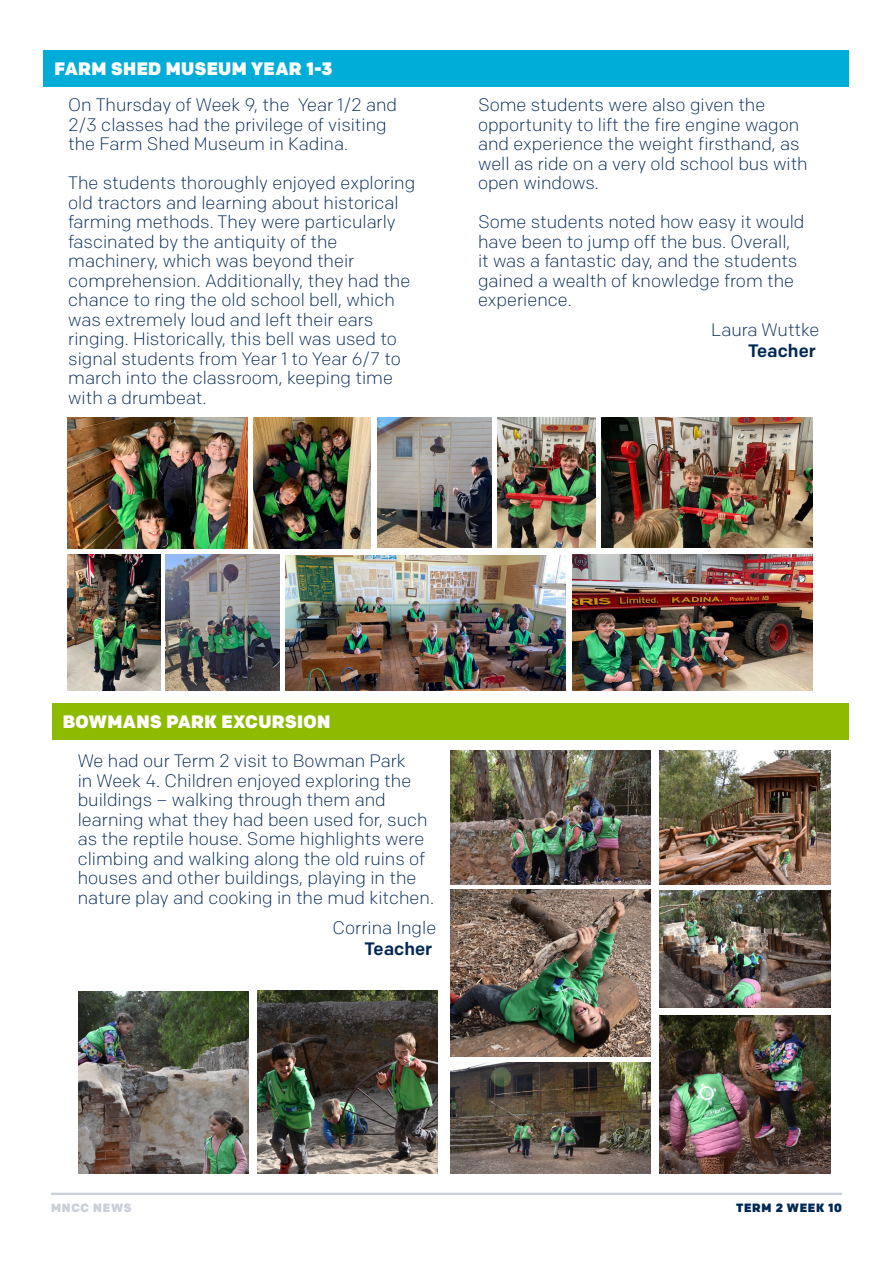
<style>
.page{position:relative;width:893px;height:1263px;background:#fff}
.page>*{position:absolute;margin:0;border:0;box-sizing:border-box;transform-origin:0 0}
.MNCC_Body_Text{font:300 18px/19.5px "Colfax";color:#002855}
.t1{font:900 18px "Colfax";letter-spacing:.02em;color:#fff}
.t2{font:900 12px "Colfax";letter-spacing:.06em;color:#002855}
.t3{font:900 12px "Colfax";letter-spacing:.06em;color:#cacfdb}
.s1{font-weight:500}
</style>
<div class="page">
<hr style="left:51px;top:1193px;width:791px;height:2px;background:#cacfdb">
<div style="left:44px;top:51px;width:805px;height:36px;background:#00add8"></div>
<div style="left:52px;top:704px;width:797px;height:36px;background:#8dbb00"></div>
<img style="left:67px;top:418px;width:180px;height:131px">
<img style="left:165px;top:555px;width:115px;height:135px">
<img style="left:377px;top:418px;width:115px;height:129px">
<img style="left:285px;top:555px;width:280px;height:136px">
<img style="left:572px;top:555px;width:241px;height:136px">
<img style="left:498px;top:417px;width:97px;height:130px">
<img style="left:602px;top:417px;width:211px;height:130px">
<img style="left:253px;top:418px;width:118px;height:131px">
<img style="left:67px;top:555px;width:93px;height:135px">
<img style="left:258px;top:990px;width:179px;height:184px">
<img style="left:79px;top:992px;width:170px;height:182px">
<img style="left:451px;top:1062px;width:200px;height:112px">
<img style="left:660px;top:1015px;width:170px;height:159px">
<img style="left:660px;top:890px;width:170px;height:118px">
<img style="left:660px;top:751px;width:170px;height:133px">
<img style="left:451px;top:890px;width:200px;height:166px">
<img style="left:451px;top:751px;width:200px;height:133px">
<p class="t1" style="left:55px;top:57px;width:280px">FARM SHED MUSEUM YEAR 1-3</p>
<p class="MNCC_Body_Text" style="left:68px;top:95px;width:330px">On Thursday of Week 9, the Year 1/2 and<br>2/3 classes had the privilege of visiting the Farm Shed Museum in Kadina.</p>
<p class="MNCC_Body_Text" style="left:68px;top:173px;width:348px">The students thoroughly enjoyed exploring old tractors and learning about historical farming methods. They were particularly fascinated by the antiquity of the machinery, which was beyond their comprehension. Additionally, they had the chance to ring the old school bell, which was extremely loud and left their ears ringing. Historically, this bell was used to signal students from Year 1 to Year 6/7 to march into the classroom, keeping time with a drumbeat.</p>
<p class="MNCC_Body_Text" style="left:478px;top:95px;width:331px">Some students were also given the opportunity to lift the fire engine wagon and experience the weight firsthand, as well as ride on a very old school bus with open windows.</p>
<p class="MNCC_Body_Text" style="left:478px;top:212px;width:328px">Some students noted how easy it would have been to jump off the bus. Overall, it was a fantastic day, and the students gained a wealth of knowledge from the experience.</p>
<p class="MNCC_Body_Text" style="left:711px;top:319px;width:110px;line-height:21px;text-align:right">Laura Wuttke<br><span class="s1">Teacher</span></p>
<p class="t1" style="left:63px;top:711px;width:269px">BOWMANS PARK EXCURSION</p>
<p class="MNCC_Body_Text" style="left:78px;top:751px;width:358px">We had our Term 2 visit to Bowman Park<br>in Week 4. Children enjoyed exploring the buildings – walking through them and learning what they had been used for, such as the reptile house. Some highlights were climbing and walking along the old ruins of houses and other buildings, playing in the nature play and cooking in the mud kitchen.</p>
<p class="MNCC_Body_Text" style="left:333px;top:917px;width:105px;line-height:21px;text-align:right">Corrina Ingle<br><span class="s1">Teacher</span></p>
<p class="t3" style="left:51px;top:1200px;width:82px">MNCC NEWS</p>
<p class="t2" style="left:736px;top:1200px;width:107px">TERM 2 WEEK 10</p>
</div>
